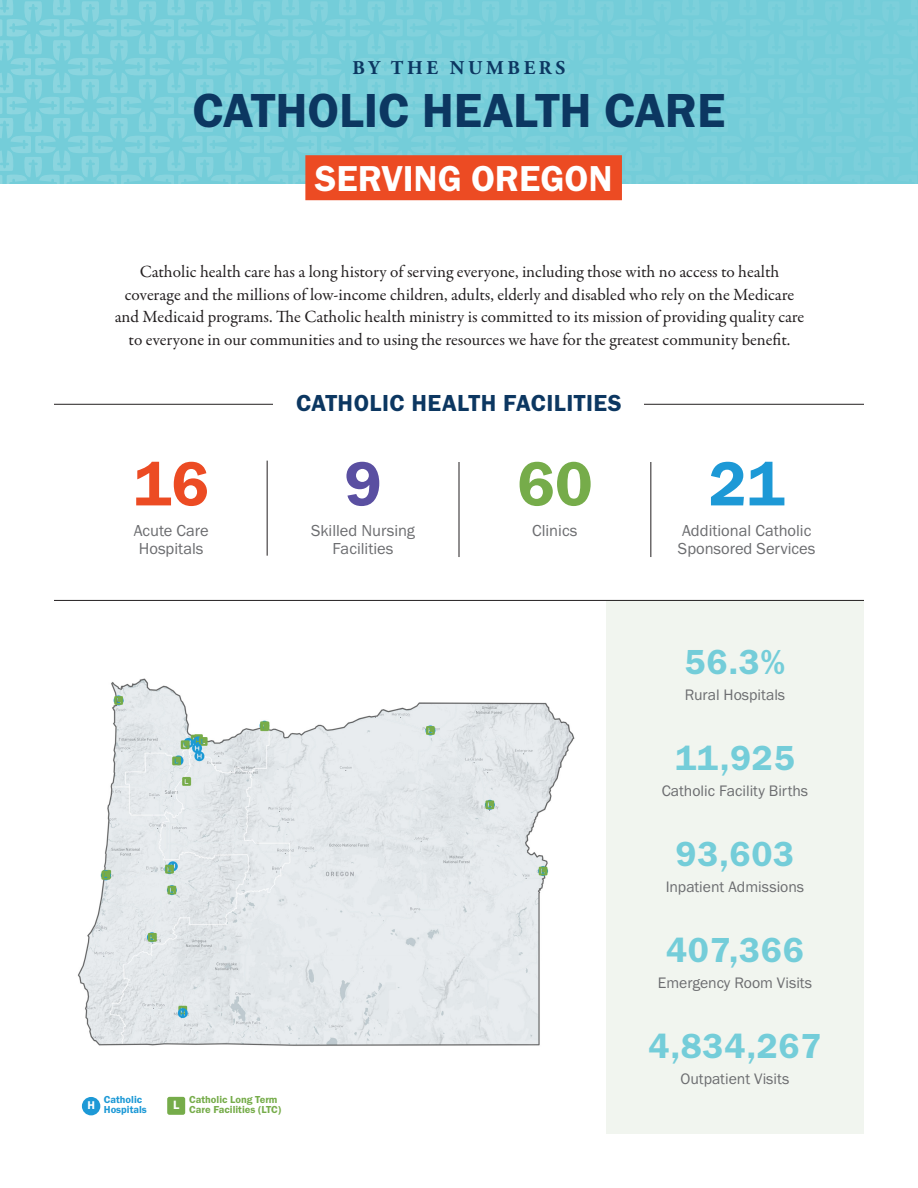
<style>
.page{position:relative;width:918px;height:1188px;background:#fff}
.page>*{position:absolute;margin:0;border:0;box-sizing:border-box;transform-origin:0 0}
.t1{font:64.5px "Franklin Gothic URW Dem";color:#ec4b23}
.t2{font:64.5px "Franklin Gothic URW Dem";color:#76ac4a}
.t3{font:64.5px "Franklin Gothic URW Dem";color:#1d99d6}
.t4{font:64.5px "Franklin Gothic URW Dem";color:#5a4fa1}
.t5{font:49.5px "Franklin Gothic URW Dem";color:#0c3761}
.t6{font:37.35px "Franklin Gothic URW Dem";color:#fff}
.t7{font:36px "Franklin Gothic URW Dem";letter-spacing:.02em;color:#74cdd9}
.t8{font:24px "Franklin Gothic URW Dem";letter-spacing:.02em;color:#0c3761}
.t9{font:700 19.5px "Adobe Garamond Pro";letter-spacing:.19em;color:#0c3761}
.t10{font:17.25px/22.5px "Garamond Premr Pro";color:#231f20;text-align:center}
.t11{font:16.5px/18px "Franklin Gothic URW Boo";color:#6c6d70;text-align:center}
.t12{font:15.75px "Franklin Gothic URW Boo";color:#6c6d70}
.t13{font:12.45px "Franklin Gothic URW Dem";color:#fff}
.t14{font:11.7px "Franklin Gothic URW Dem";color:#fff}
.t15{font:10.5px/10.5px "Franklin Gothic URW Dem";color:#76ac4a}
.t16{font:10.5px/10.5px "Franklin Gothic URW Dem";color:#1d99d6}
</style>
<div class="page">
<div style="left:606px;top:600px;width:258px;height:534px;background:#f1f5ef"></div>
<hr style="left:54px;top:404px;width:810px;height:1px;background:#231f20">
<hr style="left:54px;top:600px;width:810px;height:1px;background:#231f20">
<div style="left:274px;top:386px;width:370px;height:34px;background:#fff"></div>
<div style="left:0;top:0;width:918px;height:184px;background:linear-gradient(to right,#7dd0db,#76ced9)"></div>
<img style="left:77px;top:678px;width:498px;height:368px">
<hr style="left:267px;top:461px;width:1px;height:95px;background:#231f20">
<hr style="left:459px;top:462px;width:1px;height:95px;background:#231f20">
<hr style="left:651px;top:462px;width:1px;height:95px;background:#231f20">
<div style="left:167px;top:1097px;width:18px;height:18px;background:#76ac4a;border-radius:2px"></div>
<div style="left:82px;top:1097px;width:18px;height:18px;background:#1d99d6;border-radius:50%"></div>
<div style="left:305px;top:155px;width:317px;height:45px;background:#ec4b23"></div>
<p class="t9" style="left:353px;top:57px;width:214px">BY THE NUMBERS</p>
<h2 class="t5" style="left:193px;top:80px;width:534px">CATHOLIC HEALTH CARE</h2>
<p class="t6" style="left:315px;top:156px;width:299px">SERVING OREGON</p>
<p class="t10" style="left:115px;top:261px;width:691px">Catholic health care has a long history of serving everyone, including those with no access to health coverage and the millions of low-income children, adults, elderly and disabled who rely on the Medicare and Medicaid programs. The Catholic health ministry is committed to its mission of providing quality care to everyone in our communities and to using the resources we have for the greatest community benefit.</p>
<h3 class="t8" style="left:296px;top:388px;width:327px">CATHOLIC HEALTH FACILITIES</h3>
<p class="t1" style="left:133px;top:444px;width:77px">16</p>
<p class="t4" style="left:344px;top:444px;width:39px">9</p>
<p class="t2" style="left:517px;top:444px;width:77px">60</p>
<p class="t3" style="left:709px;top:444px;width:77px">21</p>
<p class="t11" style="left:134px;top:522px;width:76px">Acute Care<br>Hospitals</p>
<p class="t11" style="left:311px;top:522px;width:105px">Skilled Nursing<br>Facilities</p>
<p class="t11" style="left:532px;top:522px;width:47px">Clinics</p>
<p class="t11" style="left:678px;top:522px;width:139px;text-align:left">Additional Catholic<br>Sponsored Services</p>
<p class="t14" style="left:87px;top:1098px;width:9px">H</p>
<p class="t16" style="left:104px;top:1094px;width:45px">Catholic<br>Hospitals</p>
<p class="t13" style="left:173px;top:1097px;width:8px">L</p>
<p class="t15" style="left:189px;top:1094px;width:94px">Catholic Long Term<br>Care Facilities (LTC)</p>
<p class="t7" style="left:685px;top:640px;width:102px">56.3%</p>
<p class="t12" style="left:685px;top:685px;width:102px">Rural Hospitals</p>
<p class="t7" style="left:675px;top:736px;width:121px">11,925</p>
<p class="t12" style="left:662px;top:781px;width:148px">Catholic Facility Births</p>
<p class="t7" style="left:676px;top:832px;width:120px">93,603</p>
<p class="t12" style="left:666px;top:877px;width:140px">Inpatient Admissions</p>
<p class="t7" style="left:666px;top:928px;width:139px">407,366</p>
<p class="t12" style="left:658px;top:973px;width:156px">Emergency Room Visits</p>
<p class="t7" style="left:648px;top:1024px;width:175px">4,834,267</p>
<p class="t12" style="left:681px;top:1069px;width:110px">Outpatient Visits</p>
</div>
